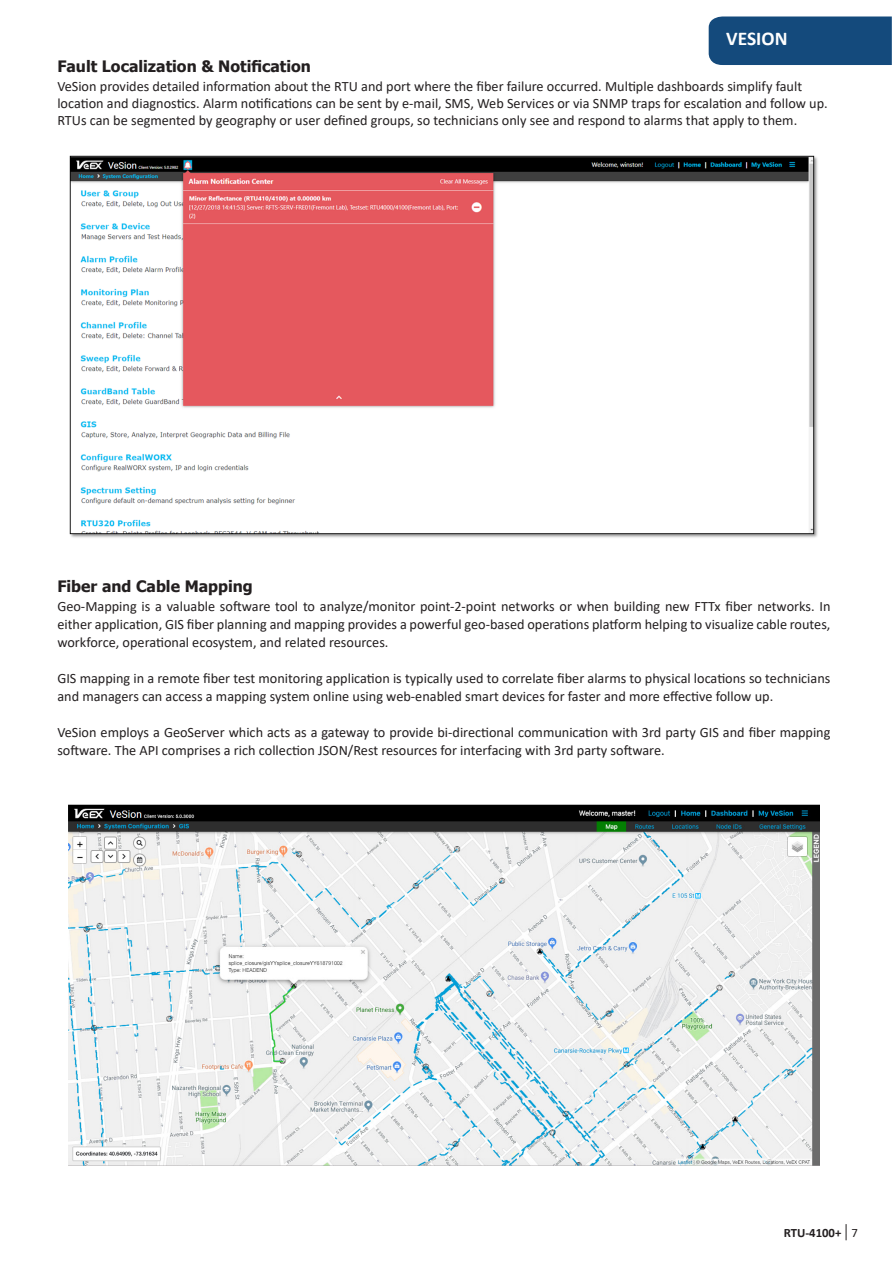
<style>
.page{position:relative;width:893px;height:1263px;background:#fff}
.page>*{position:absolute;margin:0;border:0;box-sizing:border-box;transform-origin:0 0}
.t1{font:700 19.5px "Calibri";color:#fff}
.t2{font:700 15.75px "Tahoma";color:#231f20}
.t3{font:14.25px/18px "Calibri";color:#231f20}
.t4{font:700 12.75px "Calibri";color:#231f20}
.s1{font-weight:400}
</style>
<div class="page">
<svg style="left:846px;top:1224px;width:1px;height:16px"></svg>
<div style="left:709px;top:17px;width:183px;height:48px;background:#144a7c"></div>
<img style="left:69px;top:155px;width:749px;height:383px">
<img style="left:69px;top:804px;width:750px;height:361px">
<h1 class="t1" style="left:726px;top:25px;width:63px">VESION</h1>
<p class="t2" style="left:57px;top:55px;width:255px">Fault Localization &amp; Notification</p>
<p class="t3" style="left:57px;top:77px;width:772px;line-height:17.1px">VeSion provides detailed information about the RTU and port where the fiber failure occurred. Multiple dashboards simplify fault location and diagnostics. Alarm notifications can be sent by e-mail, SMS, Web Services or via SNMP traps for escalation and follow up.<br>RTUs can be segmented by geography or user defined groups, so technicians only see and respond to alarms that apply to them.</p>
<p class="t2" style="left:57px;top:575px;width:197px">Fiber and Cable Mapping</p>
<p class="t3" style="left:57px;top:597px;width:775px;text-align:justify">Geo-Mapping is a valuable software tool to analyze/monitor point-2-point networks or when building new FTTx fiber networks. In either application, GIS fiber planning and mapping provides a powerful geo-based operations platform helping to visualize cable routes, workforce, operational ecosystem, and related resources.</p>
<p class="t3" style="left:57px;top:669px;width:775px">GIS mapping in a remote fiber test monitoring application is typically used to correlate fiber alarms to physical locations so technicians and managers can access a mapping system online using web-enabled smart devices for faster and more effective follow up.</p>
<p class="t3" style="left:57px;top:723px;width:775px">VeSion employs a GeoServer which acts as a gateway to provide bi-directional communication with 3rd party GIS and fiber mapping software. The API comprises a rich collection JSON/Rest resources for interfacing with 3rd party software.</p>
<p class="t4" style="left:784px;top:1223px;width:76px">RTU-4100+ <span class="s1">7</span></p>
</div>
